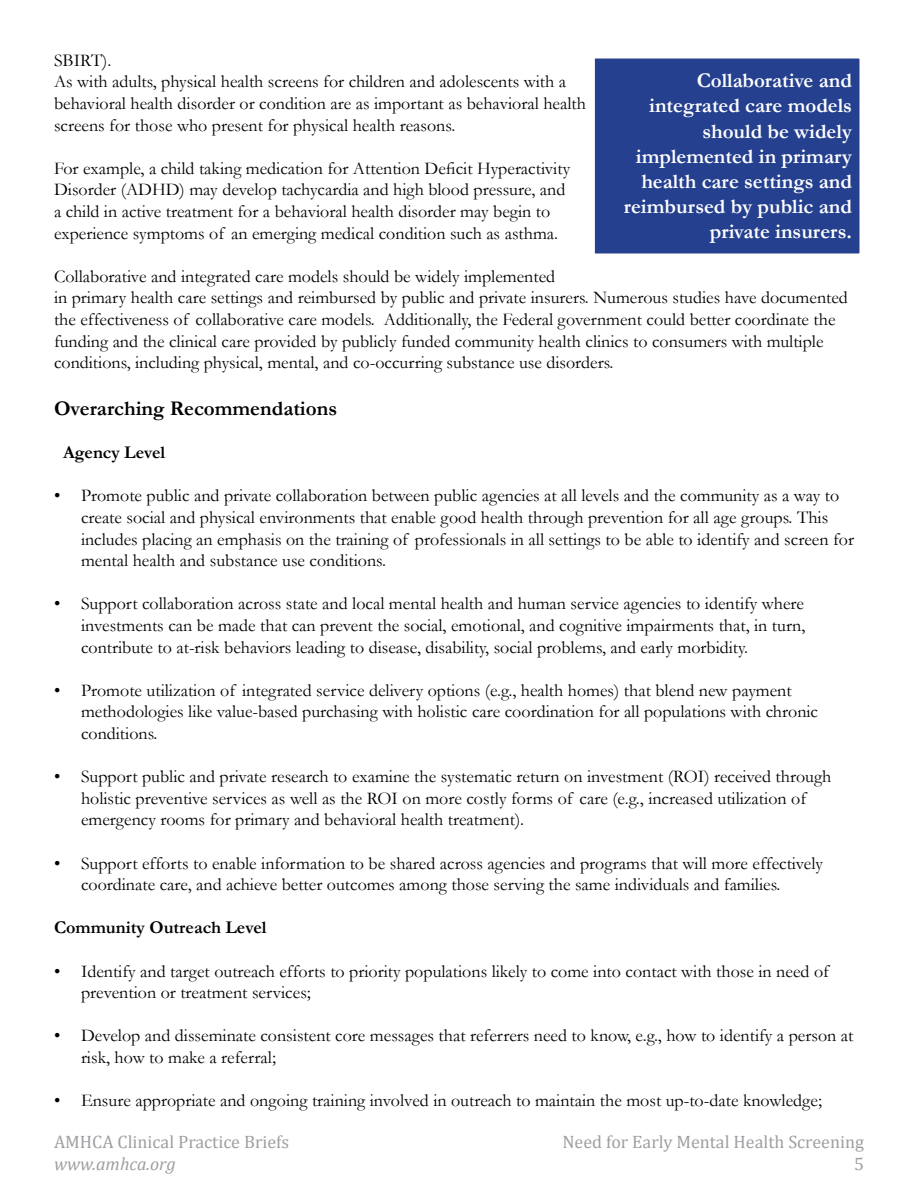
<style>
.page{position:relative;width:918px;height:1188px;background:#fff}
.page>*{position:absolute;margin:0;border:0;box-sizing:border-box;transform-origin:0 0}
.t1{font:700 21px/25.2px "Garamond";color:#fff;text-align:right}
.t2{font:700 21px "Garamond";color:#000}
.t3{font:18px/21.6px "Garamond";color:#000}
.t4{font:18px "Cambria";color:#9d9fa2}
.t5{font:700 18px "Garamond";color:#000}
.t6{font:italic 18px "Cambria";color:#9d9fa2}
</style>
<div class="page">
<div style="left:591px;top:55px;width:272px;height:202px;background:#25408f"></div>
<div style="left:587px;top:51px;width:280px;height:210px;border:8px solid #fff"></div>
<p class="t3" style="left:54px;top:49px;width:533px">SBIRT).<br>As with adults, physical health screens for children and adolescents with a behavioral health disorder or condition are as important as behavioral health screens for those who present for physical health reasons.</p>
<p class="t3" style="left:54px;top:157px;width:518px">For example, a child taking medication for Attention Deficit Hyperactivity Disorder (ADHD) may develop tachycardia and high blood pressure, and a child in active treatment for a behavioral health disorder may begin to experience symptoms of an emerging medical condition such as asthma.</p>
<p class="t3" style="left:54px;top:265px;width:795px">Collaborative and integrated care models should be widely implemented<br>in primary health care settings and reimbursed by public and private insurers. Numerous studies have documented the effectiveness of collaborative care models. Additionally, the Federal government could better coordinate the funding and the clinical care provided by publicly funded community health clinics to consumers with multiple conditions, including physical, mental, and co-occurring substance use disorders.</p>
<p class="t2" style="left:54px;top:394px;width:285px">Overarching Recommendations</p>
<p class="t5" style="left:63px;top:440px;width:104px">Agency Level</p>
<p class="t3" style="left:81px;top:484px;width:775px;text-indent:-27px">• Promote public and private collaboration between public agencies at all levels and the community as a way to create social and physical environments that enable good health through prevention for all age groups. This includes placing an emphasis on the training of professionals in all settings to be able to identify and screen for mental health and substance use conditions.</p>
<p class="t3" style="left:81px;top:592px;width:726px;text-align:justify;text-indent:-27px">• Support collaboration across state and local mental health and human service agencies to identify where investments can be made that can prevent the social, emotional, and cognitive impairments that, in turn, contribute to at-risk behaviors leading to disease, disability, social problems, and early morbidity.</p>
<p class="t3" style="left:81px;top:679px;width:739px;text-indent:-27px">• Promote utilization of integrated service delivery options (e.g., health homes) that blend new payment methodologies like value-based purchasing with holistic care coordination for all populations with chronic conditions.</p>
<p class="t3" style="left:81px;top:765px;width:752px;text-indent:-27px">• Support public and private research to examine the systematic return on investment (ROI) received through holistic preventive services as well as the ROI on more costly forms of care (e.g., increased utilization of emergency rooms for primary and behavioral health treatment).</p>
<p class="t3" style="left:81px;top:852px;width:744px;text-indent:-27px">• Support efforts to enable information to be shared across agencies and programs that will more effectively coordinate care, and achieve better outcomes among those serving the same individuals and families.</p>
<p class="t5" style="left:54px;top:915px;width:214px">Community Outreach Level</p>
<p class="t3" style="left:81px;top:960px;width:750px;text-indent:-27px">• Identify and target outreach efforts to priority populations likely to come into contact with those in need of prevention or treatment services;</p>
<p class="t3" style="left:81px;top:1024px;width:774px;text-indent:-27px">• Develop and disseminate consistent core messages that referrers need to know, e.g., how to identify a person at risk, how to make a referral;</p>
<p class="t3" style="left:54px;top:1089px;width:769px">• Ensure appropriate and ongoing training involved in outreach to maintain the most up-to-date knowledge;</p>
<p class="t1" style="left:624px;top:68px;width:230px">Collaborative and integrated care models should be widely implemented in primary health care settings and reimbursed by public and private insurers.</p>
<p class="t4" style="left:54px;top:1131px;width:237px">AMHCA Clinical Practice Briefs</p>
<p class="t4" style="left:562px;top:1131px;width:303px">Need for Early Mental Health Screening</p>
<p class="t6" style="left:54px;top:1151px;width:123px">www.amhca.org</p>
<p class="t4" style="left:854px;top:1153px;width:11px">5</p>
</div>
